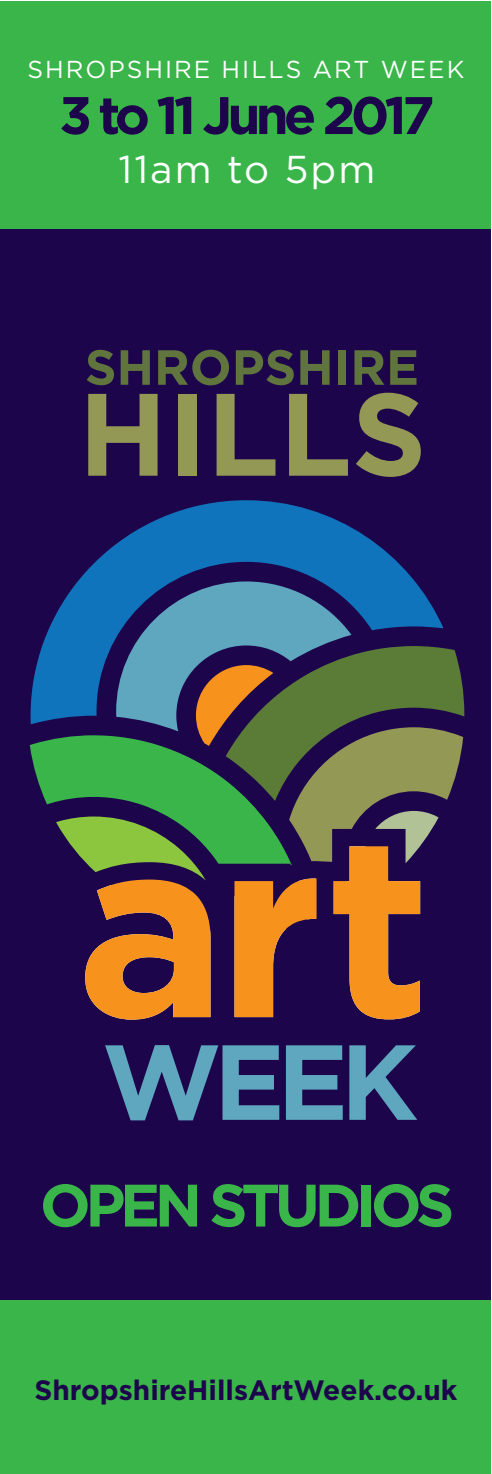
<style>
.page{position:relative;width:492px;height:1474px;background:#fff}
.page>*{position:absolute;margin:0;border:0;box-sizing:border-box;transform-origin:0 0}
.t1{font:700 59.85px "Gotham";letter-spacing:-.09em;color:#3ab54a}
.t2{font:700 52.85px "Gotham";letter-spacing:-.09em;color:#1d054c}
.t3{font:38.85px "Gotham";letter-spacing:.05em;color:#fff}
.t4{font:700 28px "Gotham";color:#1d054c}
.t5{font:24.5px "Gotham";letter-spacing:.08em;color:#fff}
</style>
<div class="page">
<div style="left:0;top:2px;width:490px;height:1471px;background:#3ab54a"></div>
<div style="left:0;top:229px;width:490px;height:1244px;background:#1d054c"></div>
<div style="left:0;top:1300px;width:490px;height:173px;background:#3ab54a"></div>
<svg style="left:87px;top:350px;width:27px;height:35px"></svg>
<svg style="left:120px;top:350px;width:30px;height:35px"></svg>
<svg style="left:158px;top:350px;width:71px;height:35px"></svg>
<svg style="left:235px;top:350px;width:58px;height:35px"></svg>
<svg style="left:300px;top:350px;width:29px;height:35px"></svg>
<div style="left:338px;top:350px;width:7px;height:35px;background:#60753d"></div>
<svg style="left:354px;top:350px;width:62px;height:35px"></svg>
<svg style="left:88px;top:394px;width:69px;height:82px"></svg>
<div style="left:178px;top:394px;width:18px;height:82px;background:#949855"></div>
<svg style="left:216px;top:394px;width:59px;height:82px"></svg>
<svg style="left:289px;top:394px;width:58px;height:82px"></svg>
<svg style="left:356px;top:393px;width:64px;height:84px"></svg>
<svg style="left:105px;top:1045px;width:174px;height:75px"></svg>
<svg style="left:285px;top:1045px;width:57px;height:74px"></svg>
<svg style="left:349px;top:1045px;width:68px;height:74px"></svg>
<svg style="left:31px;top:500px;width:412px;height:224px;fill:#1074bc"></svg>
<svg style="left:116px;top:581px;width:235px;height:84px;fill:#5fa6bf"></svg>
<svg style="left:225px;top:646px;width:239px;height:100px"></svg>
<svg style="left:30px;top:738px;width:26px;height:67px;fill:#3ab54a"></svg>
<svg style="left:56px;top:665px;width:406px;height:354px"></svg>
<p class="t5" style="left:28px;top:54px;width:437px">SHROPSHIRE HILLS ART WEEK</p>
<h2 class="t2" style="left:59px;top:80px;width:376px">3 to 11 June 2017</h2>
<h3 class="t3" style="left:118px;top:144px;width:258px">11am to 5pm</h3>
<h1 class="t1" style="left:40px;top:1165px;width:415px">OPEN STUDIOS</h1>
<p class="t4" style="left:34px;top:1370px;width:424px">ShropshireHillsArtWeek.co.uk</p>
</div>
